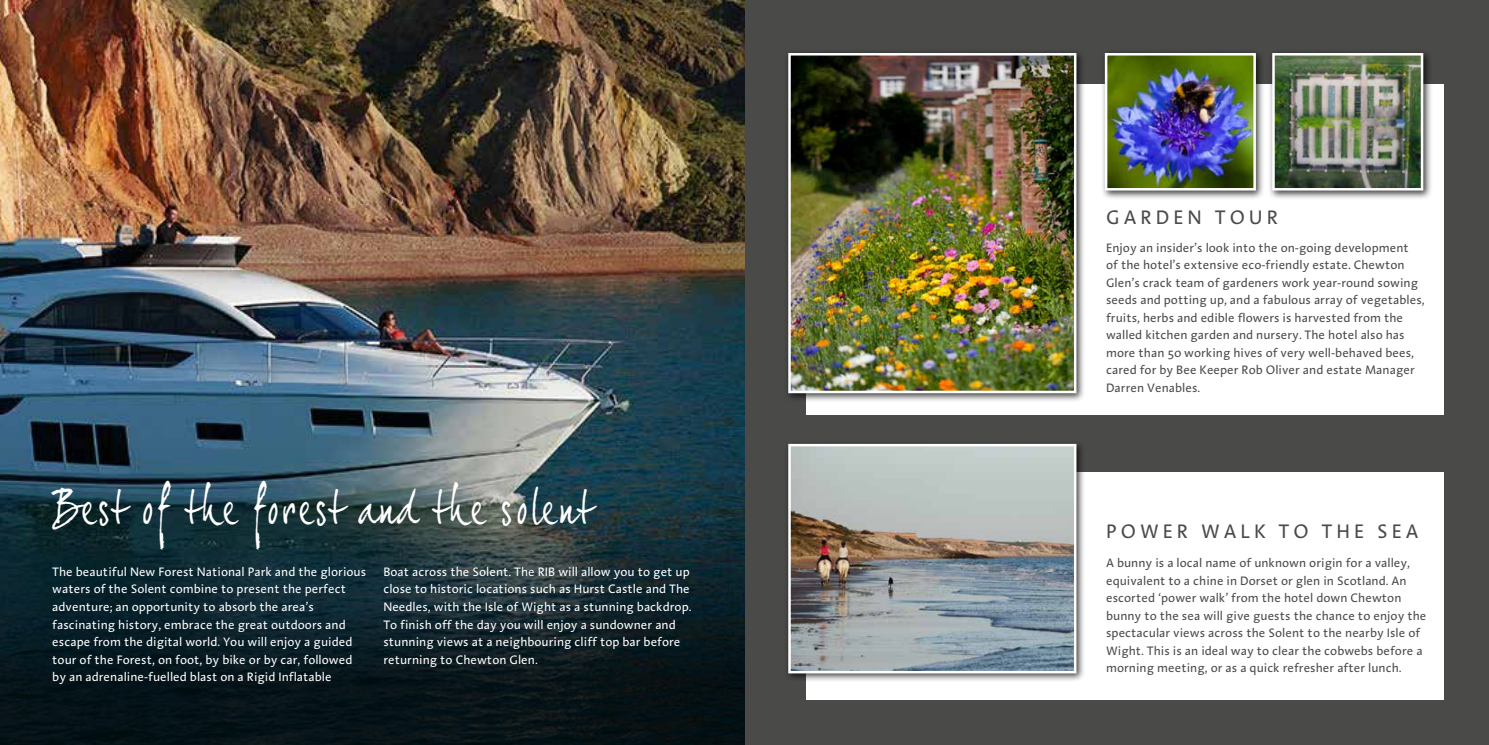
<style>
.page{position:relative;width:1489px;height:745px;background:#fff}
.page>*{position:absolute;margin:0;border:0;box-sizing:border-box;transform-origin:0 0}
.t1{font:45px "Joe Hand 2 15";color:#fff}
.t2{font:20px "Linotype Aroma";letter-spacing:.2em;color:#4a4a49}
.t3{font:12.5px/17.5px "Linotype Aroma";color:#4a4a49}
.t4{font:12.5px/17.5px "Linotype Aroma";color:#fff}
</style>
<div class="page">
<div style="left:744px;top:0;width:744px;height:744px;background:#4a4a49"></div>
<div style="left:806px;top:84px;width:637px;height:331px;background:#fff"></div>
<div style="left:806px;top:472px;width:637px;height:227px;background:#fff"></div>
<img style="left:0;top:0;width:744px;height:446px">
<svg style="left:0;top:446px;width:744px;height:298px;background:#182d34"></svg>
<div style="left:783px;top:49px;width:302px;height:353px;background:#000;opacity:.75"></div>
<img style="left:791px;top:56px;width:282px;height:334px">
<div style="left:788px;top:53px;width:288px;height:340px;border:2px solid #fff"></div>
<div style="left:1100px;top:49px;width:165px;height:151px;background:#000;opacity:.75"></div>
<img style="left:1107px;top:56px;width:145px;height:131px">
<div style="left:1104px;top:53px;width:151px;height:137px;border:2px solid #fff"></div>
<div style="left:1267px;top:49px;width:165px;height:151px;background:#000;opacity:.75"></div>
<img style="left:1275px;top:56px;width:145px;height:131px">
<div style="left:1272px;top:53px;width:151px;height:137px;border:2px solid #fff"></div>
<div style="left:783px;top:439px;width:302px;height:243px;background:#000;opacity:.75"></div>
<img style="left:791px;top:446px;width:282px;height:224px">
<div style="left:788px;top:443px;width:288px;height:230px;border:2px solid #fff"></div>
<h1 class="t1" style="left:52px;top:481px;width:543px">Best of the forest and the solent</h1>
<p class="t4" style="left:52px;top:562px;width:315px">The beautiful New Forest National Park and the glorious waters of the Solent combine to present the perfect adventure; an opportunity to absorb the area’s fascinating history, embrace the great outdoors and escape from the digital world. You will enjoy a guided tour of the Forest, on foot, by bike or by car, followed by an adrenaline-fuelled blast on a Rigid Inflatable</p>
<p class="t4" style="left:383px;top:562px;width:309px">Boat across the Solent. The RIB will allow you to get up close to historic locations such as Hurst Castle and The Needles, with the Isle of Wight as a stunning backdrop.<br>To finish off the day you will enjoy a sundowner and stunning views at a neighbouring cliff top bar before returning to Chewton Glen.</p>
<h2 class="t2" style="left:1106px;top:204px;width:174px">GARDEN TOUR</h2>
<p class="t3" style="left:1106px;top:238px;width:320px">Enjoy an insider’s look into the on-going development<br>of the hotel’s extensive eco-friendly estate. Chewton Glen’s crack team of gardeners work year-round sowing seeds and potting up, and a fabulous array of vegetables, fruits, herbs and edible flowers is harvested from the walled kitchen garden and nursery. The hotel also has more than 50 working hives of very well-behaved bees, cared for by Bee Keeper Rob Oliver and estate Manager Darren Venables.</p>
<h2 class="t2" style="left:1106px;top:518px;width:314px">POWER WALK TO THE SEA</h2>
<p class="t3" style="left:1106px;top:553px;width:322px">A bunny is a local name of unknown origin for a valley, equivalent to a chine in Dorset or glen in Scotland. An escorted ‘power walk’ from the hotel down Chewton bunny to the sea will give guests the chance to enjoy the spectacular views across the Solent to the nearby Isle of Wight. This is an ideal way to clear the cobwebs before a morning meeting, or as a quick refresher after lunch.</p>
</div>
